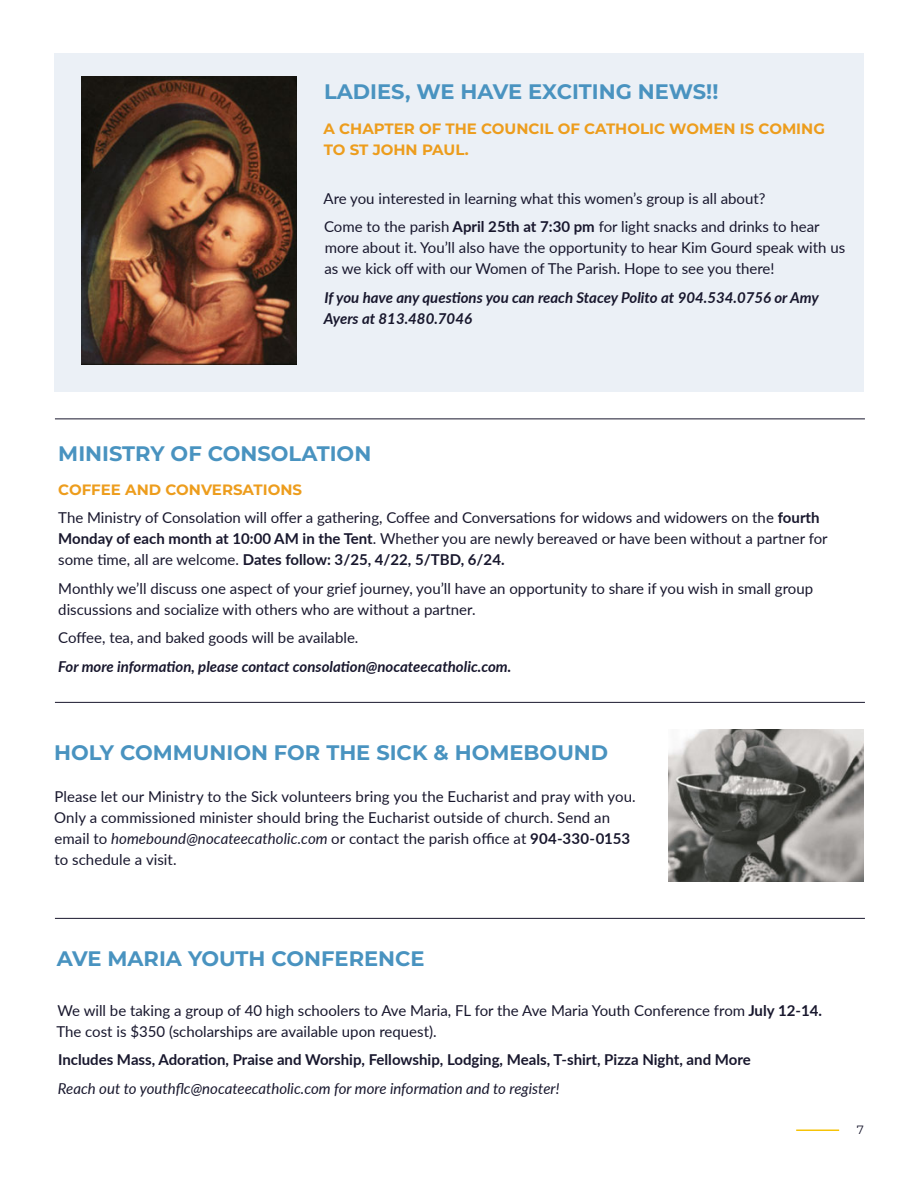
<style>
.page{position:relative;width:918px;height:1188px;background:#fff}
.page>*{position:absolute;margin:0;border:0;box-sizing:border-box;transform-origin:0 0}
.t1{font:700 21px "Montserrat";color:#4993c0}
.t2{font:15px/21px "Xqqktq Lato";color:#18172d}
.t3{font:italic 700 15px/21px "Lato";color:#18172d}
.t4{font:700 15px "Jfjqvk Lato";color:#18172d}
.t5{font:700 15px/21px "Montserrat";color:#ed9d1d}
.t6{font:italic 15px "Lwjnhq Lato";color:#18172d}
.t7{font:700 15px "Fyqtyw Lato";color:#18172d}
.t8{font:12px "Montserrat";color:#18172d}
.s1{font-family:"Fyqtyw Lato";font-weight:700}
.s2{font-family:"Xqqktq Lato";font-weight:400}
.s3{font-family:"Pfnqfp Lato";font-style:italic}
</style>
<div class="page">
<hr style="left:796px;top:1129px;width:43px;height:2px;background:#f6c307">
<hr style="left:55px;top:918px;width:810px;height:1px;background:#18172d">
<hr style="left:55px;top:702px;width:810px;height:1px;background:#18172d">
<hr style="left:55px;top:418px;width:810px;height:1px;background:#18172d">
<div style="left:54px;top:53px;width:810px;height:338px;background:#ebf0f6"></div>
<img style="left:82px;top:76px;width:215px;height:288px">
<img style="left:669px;top:729px;width:195px;height:152px">
<h1 class="t1" style="left:324px;top:77px;width:396px">LADIES, WE HAVE EXCITING NEWS!!</h1>
<p class="t5" style="left:324px;top:117px;width:503px">A CHAPTER OF THE COUNCIL OF CATHOLIC WOMEN IS COMING<br>TO ST JOHN PAUL.</p>
<p class="t2" style="left:324px;top:183px;width:498px;line-height:28.5px">Are you interested in learning what this women’s group is all about?<br>Come to the parish <span class="s1">April 25th at 7:30 pm</span> for light snacks and drinks to hear</p>
<p class="t2" style="left:324px;top:237px;width:522px">more about it. You’ll also have the opportunity to hear Kim Gourd speak with us as we kick off with our Women of The Parish. Hope to see you there!</p>
<p class="t3" style="left:324px;top:286px;width:497px">If you have any questions you can reach Stacey Polito at 904.534.0756 or Amy<br>Ayers at 813.480.7046</p>
<h1 class="t1" style="left:58px;top:438px;width:315px">MINISTRY OF CONSOLATION</h1>
<p class="t5" style="left:58px;top:479px;width:245px">COFFEE AND CONVERSATIONS</p>
<p class="t2" style="left:58px;top:507px;width:771px">The Ministry of Consolation will offer a gathering, Coffee and Conversations for widows and widowers on the <span class="s1">fourth<br>Monday of each month at 10:00 AM in the Tent</span>. Whether you are newly bereaved or have been without a partner for</p>
<p class="t7" style="left:58px;top:549px;width:448px"><span class="s2">some time, all are welcome.</span> Dates follow: 3/25, 4/22, 5/TBD, 6/24.</p>
<p class="t2" style="left:58px;top:577px;width:756px">Monthly we’ll discuss one aspect of your grief journey, you’ll have an opportunity to share if you wish in small group discussions and socialize with others who are without a partner.</p>
<p class="t2" style="left:58px;top:627px;width:302px">Coffee, tea, and baked goods will be available.</p>
<p class="t3" style="left:58px;top:655px;width:455px">For more information, please contact consolation@nocateecatholic.com.</p>
<h1 class="t1" style="left:54px;top:738px;width:556px">HOLY COMMUNION FOR THE SICK &amp; HOMEBOUND</h1>
<p class="t2" style="left:54px;top:786px;width:583px">Please let our Ministry to the Sick volunteers bring you the Eucharist and pray with you.<br>Only a commissioned minister should bring the Eucharist outside of church. Send an email to <span class="s3">homebound@nocateecatholic.com</span> or contact the parish office at <span class="s1">904-330-0153 </span>to schedule a visit.</p>
<h1 class="t1" style="left:57px;top:943px;width:369px">AVE MARIA YOUTH CONFERENCE</h1>
<p class="t2" style="left:56px;top:999px;width:767px">We will be taking a group of 40 high schoolers to Ave Maria, FL for the Ave Maria Youth Conference from <span class="s1">July 12-14.<br></span>The cost is $350 (scholarships are available upon request).</p>
<p class="t4" style="left:58px;top:1049px;width:694px">Includes Mass, Adoration, Praise and Worship, Fellowship, Lodging, Meals, T-shirt, Pizza Night, and More</p>
<p class="t6" style="left:58px;top:1078px;width:503px">Reach out to youthflc@nocateecatholic.com for more information and to register!</p>
<p class="t8" style="left:857px;top:1121px;width:9px">7</p>
</div>
